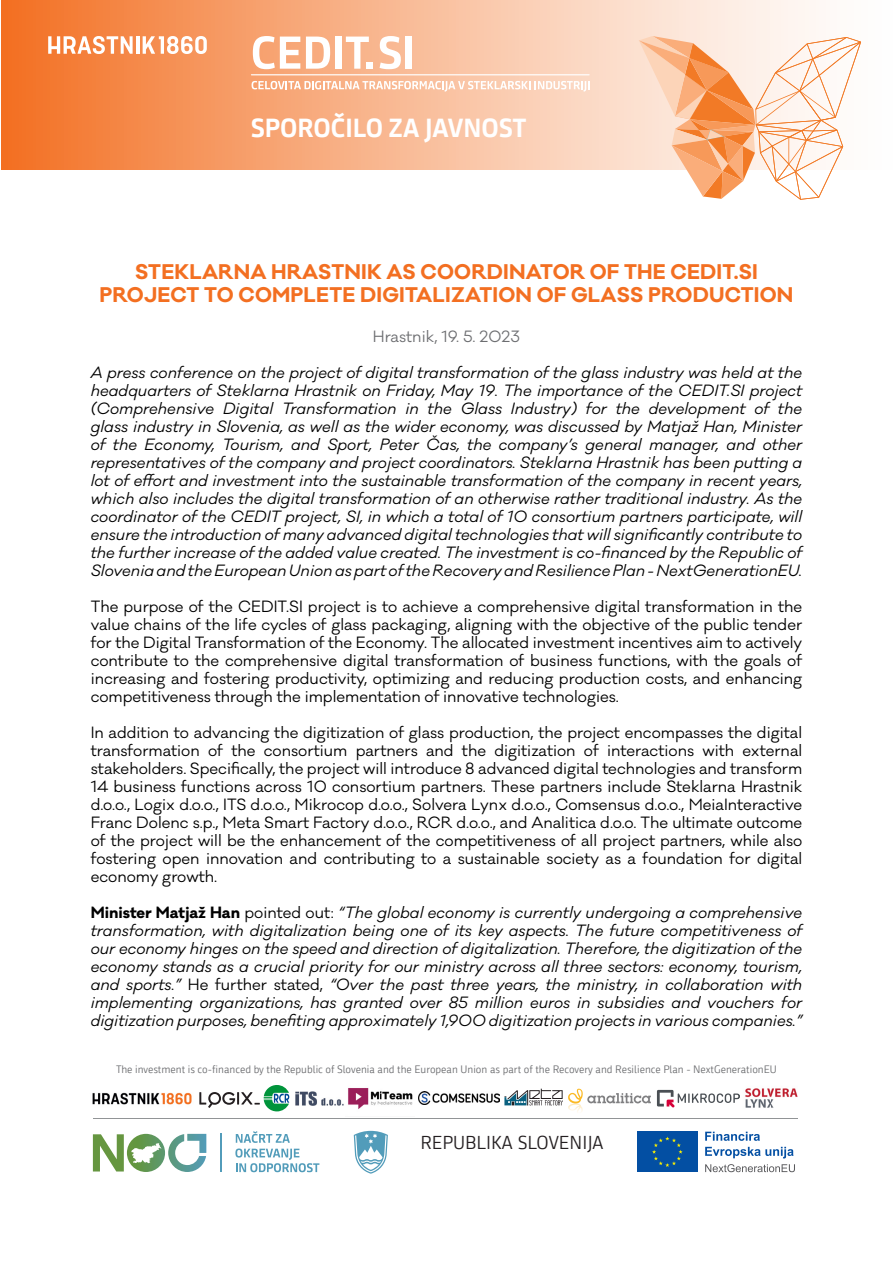
<style>
.page{position:relative;width:893px;height:1263px;background:#fff}
.page>*{position:absolute;margin:0;border:0;box-sizing:border-box;transform-origin:0 0}
.t1{font:700 25.5px "Republika";color:#fff}
.t2{font:700 19.5px/23.4px "Galano Classic";letter-spacing:.01em;color:#f36f21;text-align:center}
.t3{font:18.15px "Republika";color:#241f21}
.t4{font:italic 15px/18px "Galano Classic";color:#000;text-align:justify}
.t5{font:15px/18px "Galano Classic";color:#000;text-align:justify}
.t6{font:15px "Galano Classic";color:#6d6e71}
.t7{font:10.5px "Republika";color:#6d6e71}
.s1{font-weight:700;font-style:normal}
.s2{font-style:normal}
</style>
<div class="page">
<div style="left:1px;top:0;width:891px;height:170px;background:linear-gradient(to right,#f3752a,#fff)"></div>
<hr style="left:136px;top:36px;width:3px;height:18px;background:#fff">
<svg style="left:143px;top:36px;width:64px;height:18px"></svg>
<svg style="left:48px;top:36px;width:85px;height:18px"></svg>
<svg style="left:253px;top:36px;width:47px;height:33px"></svg>
<svg style="left:306px;top:37px;width:24px;height:32px"></svg>
<div style="left:335px;top:37px;width:7px;height:32px;background:#fff"></div>
<svg style="left:346px;top:37px;width:23px;height:32px"></svg>
<svg style="left:380px;top:36px;width:21px;height:33px"></svg>
<div style="left:406px;top:37px;width:6px;height:32px;background:#fff"></div>
<svg style="left:252px;top:81px;width:338px;height:11px"></svg>
<hr style="left:251px;top:74px;width:339px;height:1px;background:#fff">
<div style="left:367px;top:62px;width:6px;height:7px;background:#fff"></div>
<svg style="left:639px;top:36px;width:222px;height:164px"></svg>
<svg style="left:127px;top:1134px;width:79px;height:38px"></svg>
<svg style="left:235px;top:1131px;width:84px;height:41px"></svg>
<hr style="left:220px;top:1134px;width:2px;height:38px;background:#529cba">
<svg style="left:354px;top:1131px;width:34px;height:43px"></svg>
<div style="left:636px;top:1130px;width:63px;height:43px;background:#034fa3"></div>
<svg style="left:652px;top:1136px;width:31px;height:31px"></svg>
<svg style="left:705px;top:1132px;width:89px;height:26px"></svg>
<svg style="left:705px;top:1164px;width:90px;height:8px"></svg>
<img style="left:92px;top:1092px;width:100px;height:13px">
<svg style="left:199px;top:1085px;width:90px;height:26px"></svg>
<img style="left:348px;top:1088px;width:65px;height:21px">
<img style="left:418px;top:1091px;width:82px;height:13px">
<img style="left:295px;top:1091px;width:49px;height:14px">
<img style="left:568px;top:1108px;width:15px;height:4px">
<svg style="left:504px;top:1088px;width:147px;height:20px"></svg>
<img style="left:745px;top:1088px;width:53px;height:20px">
<svg style="left:657px;top:1090px;width:83px;height:17px"></svg>
<hr style="left:94px;top:1118px;width:704px;height:1px;background:#919496">
<h1 class="t1" style="left:251px;top:109px;width:277px">SPOROČILO ZA JAVNOST</h1>
<h2 class="t2" style="left:100px;top:260px;width:695px">STEKLARNA HRASTNIK AS COORDINATOR OF THE CEDIT.SI<br>PROJECT TO COMPLETE DIGITALIZATION OF GLASS PRODUCTION</h2>
<p class="t6" style="left:373px;top:327px;width:149px">Hrastnik, 19. 5. 2023</p>
<p class="t4" style="left:91px;top:363px;width:713px">A press conference on the project of digital transformation of the glass industry was held at the headquarters of Steklarna Hrastnik on Friday, May 19. The importance of the CEDIT.SI project (Comprehensive Digital Transformation in the Glass Industry) for the development of the glass industry in Slovenia, as well as the wider economy, was discussed by Matjaž Han, Minister of the Economy, Tourism, and Sport, Peter Čas, the company’s general manager, and other representatives of the company and project coordinators. Steklarna Hrastnik has been putting a lot of effort and investment into the sustainable transformation of the company in recent years, which also includes the digital transformation of an otherwise rather traditional industry. As the coordinator of the CEDIT project, SI, in which a total of 10 consortium partners participate, will ensure the introduction of many advanced digital technologies that will significantly contribute to the further increase of the added value created. The investment is co-financed by the Republic of Slovenia and the European Union as part of the Recovery and Resilience Plan - NextGenerationEU.</p>
<p class="t5" style="left:91px;top:598px;width:713px">The purpose of the CEDIT.SI project is to achieve a comprehensive digital transformation in the value chains of the life cycles of glass packaging, aligning with the objective of the public tender for the Digital Transformation of the Economy. The allocated investment incentives aim to actively contribute to the comprehensive digital transformation of business functions, with the goals of increasing and fostering productivity, optimizing and reducing production costs, and enhancing competitiveness through the implementation of innovative technologies.</p>
<p class="t5" style="left:91px;top:724px;width:713px">In addition to advancing the digitization of glass production, the project encompasses the digital transformation of the consortium partners and the digitization of interactions with external stakeholders. Specifically, the project will introduce 8 advanced digital technologies and transform 14 business functions across 10 consortium partners. These partners include Steklarna Hrastnik d.o.o., Logix d.o.o., ITS d.o.o., Mikrocop d.o.o., Solvera Lynx d.o.o., Comsensus d.o.o., MeiaInteractive Franc Dolenc s.p., Meta Smart Factory d.o.o., RCR d.o.o., and Analitica d.o.o. The ultimate outcome of the project will be the enhancement of the competitiveness of all project partners, while also fostering open innovation and contributing to a sustainable society as a foundation for digital economy growth.</p>
<p class="t4" style="left:91px;top:903px;width:713px"><span class="s1">Minister Matjaž Han</span> <span class="s2">pointed out:</span> “The global economy is currently undergoing a comprehensive transformation, with digitalization being one of its key aspects. The future competitiveness of our economy hinges on the speed and direction of digitalization. Therefore, the digitization of the economy stands as a crucial priority for our ministry across all three sectors: economy, tourism, and sports.” <span class="s2">He further stated,</span> “Over the past three years, the ministry, in collaboration with implementing organizations, has granted over 85 million euros in subsidies and vouchers for digitization purposes, benefiting approximately 1,900 digitization projects in various companies.”</p>
<p class="t7" style="left:116px;top:1062px;width:662px">The investment is co-financed by the Republic of Slovenia and the European Union as part of the Recovery and Resilience Plan - NextGenerationEU</p>
<p class="t3" style="left:421px;top:1130px;width:184px">REPUBLIKA SLOVENIJA</p>
</div>
